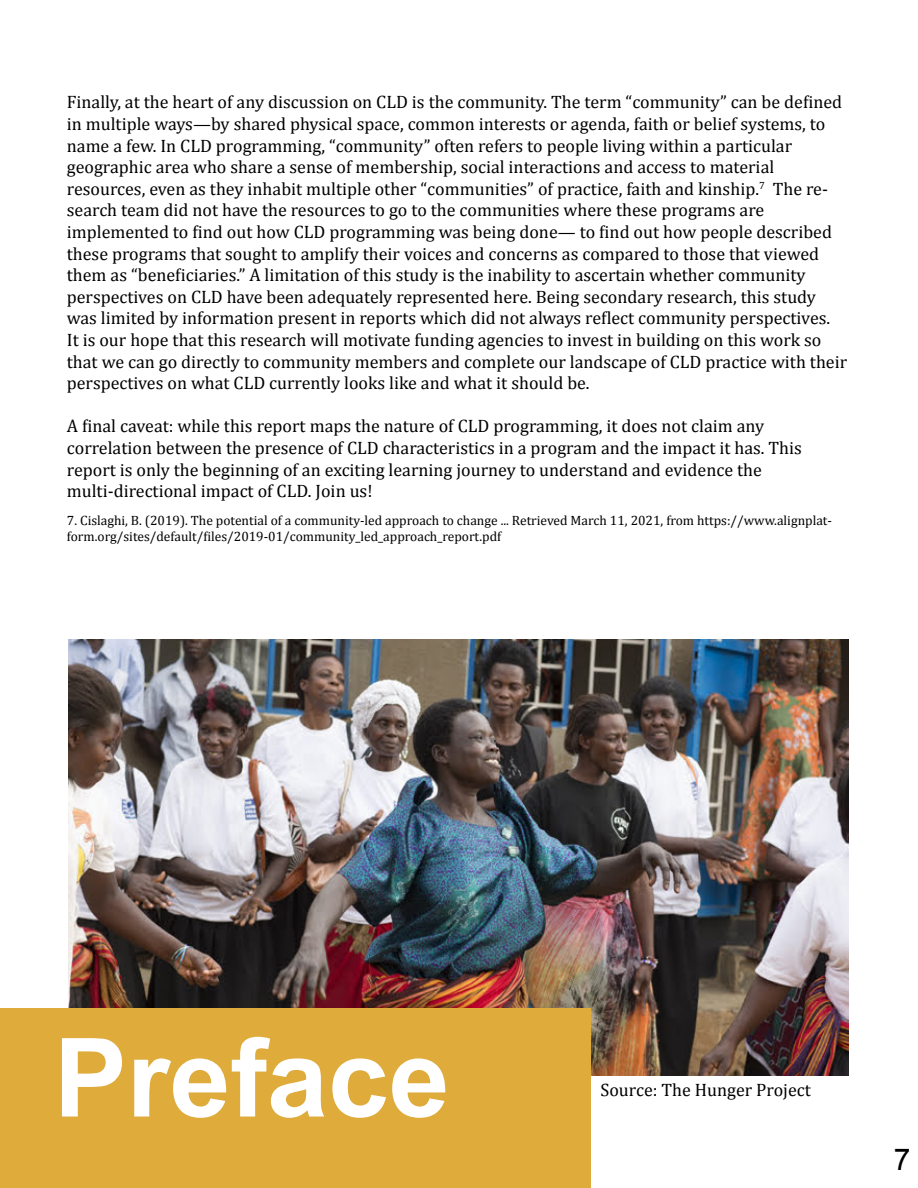
<style>
.page{position:relative;width:918px;height:1188px;background:#fff}
.page>*{position:absolute;margin:0;border:0;box-sizing:border-box;transform-origin:0 0}
.t1{font:700 109.5px "Arial";color:#fff}
.t2{font:30px "Arial";color:#000}
.t3{font:18px/21.6px "Cambria";color:#000}
.t4{font:13.5px/16.2px "Cambria";color:#000}
</style>
<div class="page">
<img style="left:68px;top:640px;width:781px;height:435px">
<div style="left:1px;top:1008px;width:590px;height:179px;background:#dfab3b"></div>
<p class="t3" style="left:67px;top:91px;width:782px">Finally, at the heart of any discussion on CLD is the community. The term “community” can be defined in multiple ways—by shared physical space, common interests or agenda, faith or belief systems, to name a few. In CLD programming, “community” often refers to people living within a particular geographic area who share a sense of membership, social interactions and access to material resources, even as they inhabit multiple other “communities” of practice, faith and kinship.<sup>7</sup> The re&shy;search team did not have the resources to go to the communities where these programs are implemented to find out how CLD programming was being done— to find out how people described these programs that sought to amplify their voices and concerns as compared to those that viewed them as “beneficiaries.” A limitation of this study is the inability to ascertain whether community perspectives on CLD have been adequately represented here. Being secondary research, this study was limited by information present in reports which did not always reflect community perspectives.<br>It is our hope that this research will motivate funding agencies to invest in building on this work so that we can go directly to community members and complete our landscape of CLD practice with their perspectives on what CLD currently looks like and what it should be.</p>
<p class="t3" style="left:67px;top:415px;width:737px">A final caveat: while this report maps the nature of CLD programming, it does not claim any correlation between the presence of CLD characteristics in a program and the impact it has. This report is only the beginning of an exciting learning journey to understand and evidence the multi-directional impact of CLD. Join us!</p>
<p class="t4" style="left:67px;top:512px;width:767px">7. Cislaghi, B. (2019). The potential of a community-led approach to change ... Retrieved March 11, 2021, from https://www.alignplat&shy;form.org/sites/default/files/2019-01/community_led_approach_report.pdf</p>
<h1 class="t1" style="left:54px;top:1005px;width:397px">Preface</h1>
<p class="t3" style="left:600px;top:1079px;width:212px">Source: The Hunger Project</p>
<h2 class="t2" style="left:894px;top:1140px;width:18px">7</h2>
</div>
